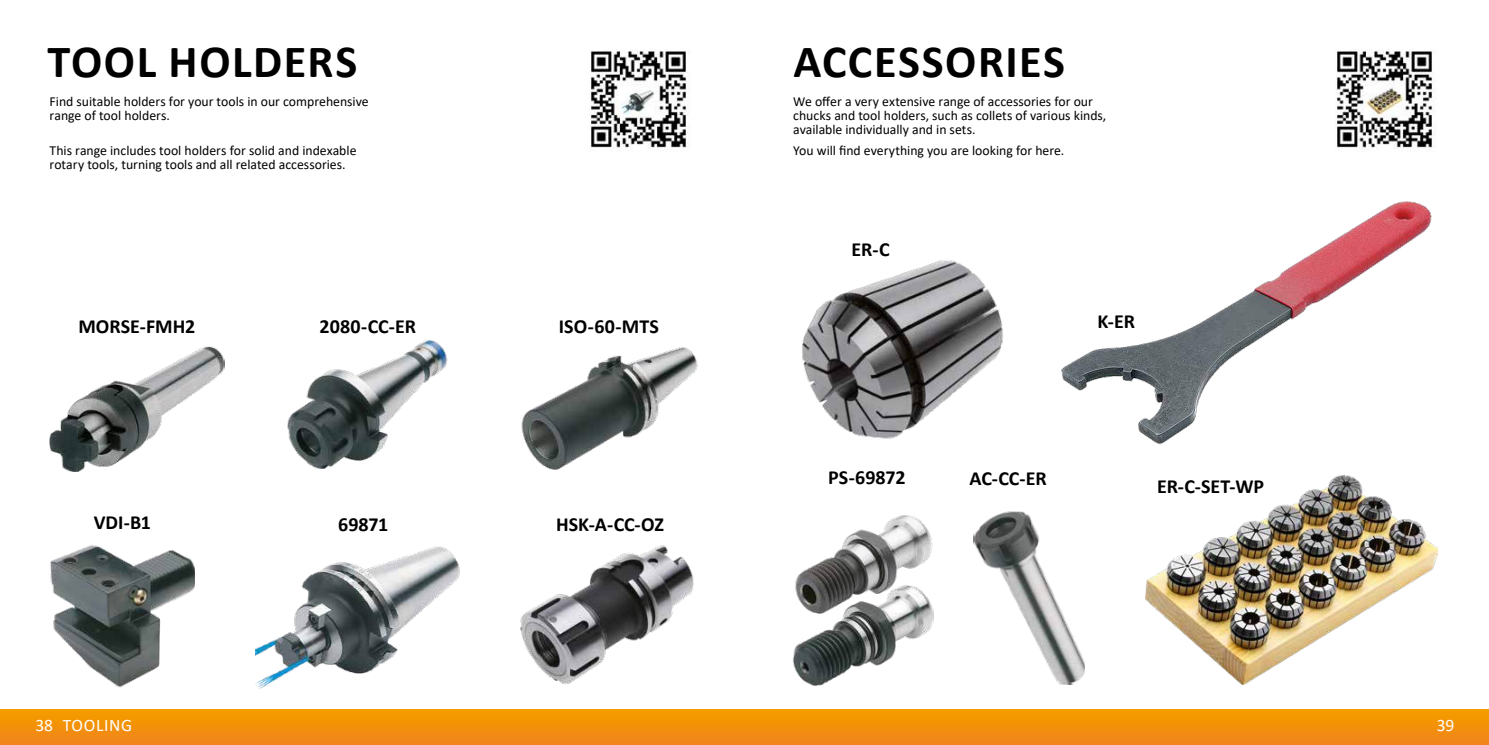
<style>
.page{position:relative;width:1489px;height:745px;background:#fff}
.page>*{position:absolute;margin:0;border:0;box-sizing:border-box;transform-origin:0 0}
.t1{font:700 46.25px "Calibri";letter-spacing:.03em;color:#000}
.t2{font:700 20px "Calibri";letter-spacing:-.005em;color:#000}
.t3{font:17.5px "Calibri";letter-spacing:.04em;color:#fff}
.t4{font:13.75px/14px "Calibri";color:#000}
</style>
<div class="page">
<img style="left:589px;top:49px;width:100px;height:99px">
<img style="left:1335px;top:49px;width:100px;height:99px">
<img style="left:520px;top:545px;width:174px;height:139px">
<img style="left:255px;top:546px;width:205px;height:143px">
<img style="left:802px;top:260px;width:201px;height:179px">
<img style="left:798px;top:515px;width:135px;height:61px">
<img style="left:793px;top:576px;width:140px;height:110px">
<img style="left:1145px;top:475px;width:292px;height:209px">
<img style="left:50px;top:545px;width:145px;height:142px">
<img style="left:973px;top:511px;width:112px;height:174px">
<img style="left:1061px;top:202px;width:370px;height:242px">
<img style="left:287px;top:339px;width:161px;height:129px">
<img style="left:50px;top:346px;width:174px;height:125px">
<img style="left:521px;top:347px;width:177px;height:123px">
<svg style="left:0;top:709px;width:1488px;height:35px;background:#f2900a"></svg>
<h1 class="t1" style="left:47px;top:29px;width:311px">TOOL HOLDERS</h1>
<h1 class="t1" style="left:793px;top:29px;width:273px">ACCESSORIES</h1>
<p class="t4" style="left:50px;top:94px;width:320px">Find suitable holders for your tools in our comprehensive range of tool holders.</p>
<p class="t4" style="left:50px;top:143px;width:308px">This range includes tool holders for solid and indexable rotary tools, turning tools and all related accessories.</p>
<h2 class="t2" style="left:78px;top:312px;width:118px">MORSE-FMH2</h2>
<h2 class="t2" style="left:319px;top:312px;width:98px">2080-CC-ER</h2>
<p class="t4" style="left:793px;top:94px;width:314px">We offer a very extensive range of accessories for our chucks and tool holders, such as collets of various kinds, available individually and in sets.</p>
<p class="t4" style="left:793px;top:143px;width:272px">You will find everything you are looking for here.</p>
<h2 class="t2" style="left:851px;top:235px;width:39px">ER-C</h2>
<h2 class="t2" style="left:559px;top:312px;width:101px">ISO-60-MTS</h2>
<h2 class="t2" style="left:1097px;top:307px;width:39px">K-ER</h2>
<h2 class="t2" style="left:94px;top:508px;width:59px">VDI-B1</h2>
<h2 class="t2" style="left:338px;top:509px;width:52px">69871</h2>
<h2 class="t2" style="left:556px;top:510px;width:109px">HSK-A-CC-OZ</h2>
<h2 class="t2" style="left:828px;top:462px;width:79px">PS-69872</h2>
<h2 class="t2" style="left:969px;top:464px;width:78px">AC-CC-ER</h2>
<h2 class="t2" style="left:1157px;top:472px;width:108px">ER-C-SET-WP</h2>
<p class="t3" style="left:35px;top:712px;width:98px">38 TOOLING</p>
<p class="t3" style="left:1436px;top:712px;width:19px">39</p>
</div>
